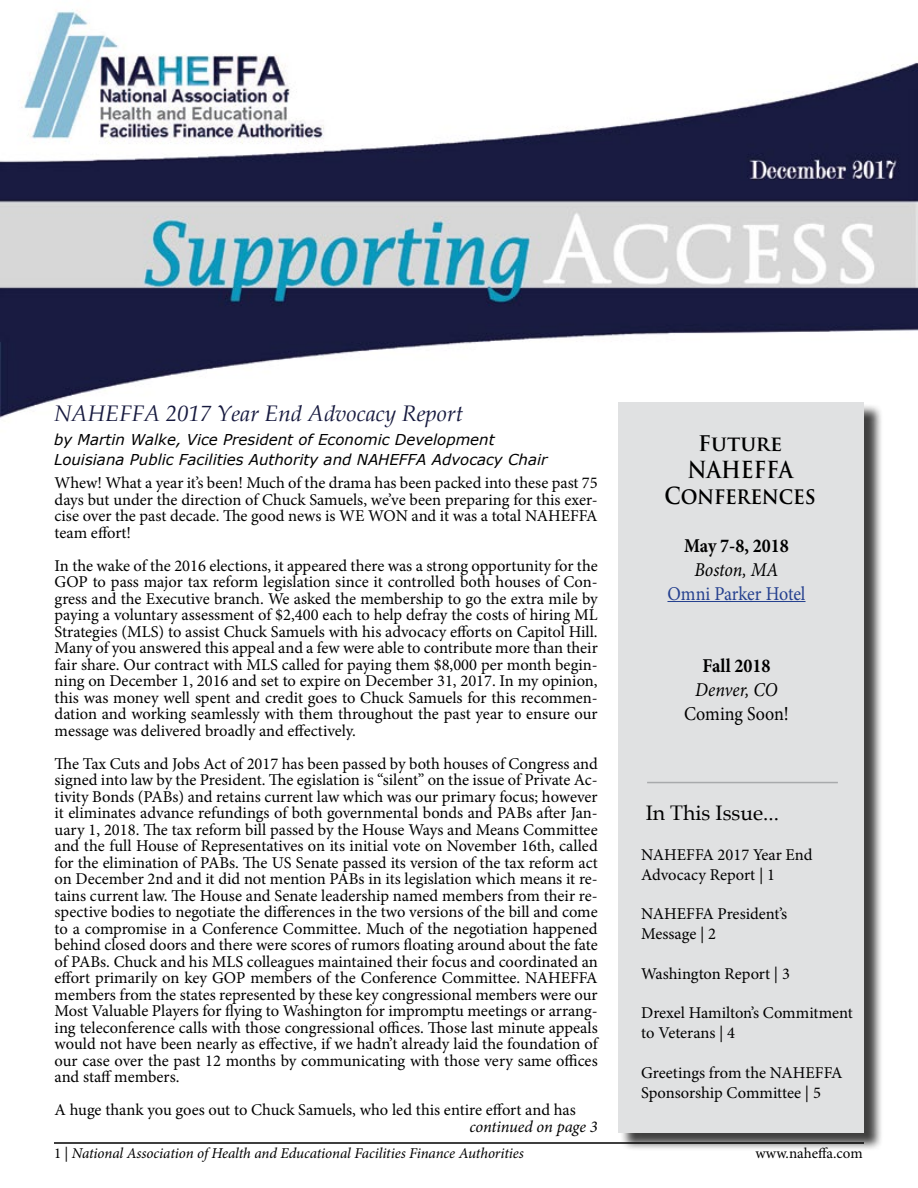
<style>
.page{position:relative;width:918px;height:1188px;background:#fff}
.page>*{position:absolute;margin:0;border:0;box-sizing:border-box;transform-origin:0 0}
.t1{font:700 22.95px/25.2px "Trajan Pro";color:#000;text-align:center;scale:.89 1}
.t2{font:italic 22.5px "Book Antiqua";color:#171a3f}
.t3{font:21px "Book Antiqua";color:#000}
.t4{font:700 21px "Trajan Pro";color:#000}
.t5{font:700 19.65px "Minion Pro";color:#000;scale:.92 1}
.t6{font:italic 19.65px "Minion Pro";color:#000;scale:.92 1}
.t7{font:19.65px "Minion Pro";letter-spacing:-.005em;color:#25408f;scale:.92 1}
.t8{font:19.65px "Minion Pro";color:#000;scale:.92 1}
.t9{font:16.5px/16.5px "Minion Pro";letter-spacing:-.005em;color:#000}
.t10{font:italic 16.5px "Minion Pro";letter-spacing:-.01em;color:#000}
.t11{font:italic 15px/19.5px "Verdana";color:#000}
.t12{font:italic 15px "Minion Pro";letter-spacing:-.01em;color:#000}
.t13{font:15px "Minion Pro";color:#000}
.s1{font-style:normal}
</style>
<div class="page">
<img style="left:0;top:9px;width:918px;height:1124px">
<div style="left:620px;top:404px;width:263px;height:747px;background:#000;opacity:.75"></div>
<div style="left:618px;top:402px;width:246px;height:730px;background:#e0e1e2"></div>
<hr style="left:647px;top:782px;width:191px;height:1px;background:#a8aaac">
<hr style="left:667px;top:601px;width:139px;height:1px;background:#25408f">
<hr style="left:54px;top:1142px;width:810px;height:2px;background:#000">
<h2 class="t2" style="left:54px;top:398px;width:410px">NAHEFFA 2017 Year End Advocacy Report</h2>
<p class="t11" style="left:54px;top:430px;width:495px">by Martin Walke, Vice President of Economic Development<br>Louisiana Public Facilities Authority and NAHEFFA Advocacy Chair</p>
<p class="t4" style="left:698px;top:431px;width:86px">Future</p>
<h1 class="t1" style="left:665px;top:458px;width:172px">NAHEFFA<br>Conferences</h1>
<p class="t5" style="left:684px;top:531px;width:116px">May 7-8, 2018</p>
<p class="t6" style="left:695px;top:556px;width:93px">Boston, MA</p>
<p class="t7" style="left:667px;top:580px;width:152px">Omni Parker Hotel</p>
<p class="t9" style="left:55px;top:475px;width:545px;text-align:justify">Whew! What a year it’s been! Much of the drama has been packed into these past 75 days but under the direction of Chuck Samuels, we’ve been preparing for this exer&shy;cise over the past decade. The good news is WE WON and it was a total NAHEFFA team effort!</p>
<p class="t9" style="left:55px;top:557px;width:545px;text-align:justify">In the wake of the 2016 elections, it appeared there was a strong opportunity for the GOP to pass major tax reform legislation since it controlled both houses of Con&shy;gress and the Executive branch. We asked the membership to go the extra mile by paying a voluntary assessment of $2,400 each to help defray the costs of hiring ML Strategies (MLS) to assist Chuck Samuels with his advocacy efforts on Capitol Hill.<br>Many of you answered this appeal and a few were able to contribute more than their fair share. Our contract with MLS called for paying them $8,000 per month begin&shy;ning on December 1, 2016 and set to expire on December 31, 2017. In my opinion, this was money well spent and credit goes to Chuck Samuels for this recommen&shy;dation and working seamlessly with them throughout the past year to ensure our message was delivered broadly and effectively.</p>
<p class="t9" style="left:55px;top:755px;width:545px;text-align:justify">The Tax Cuts and Jobs Act of 2017 has been passed by both houses of Congress and signed into law by the President. The egislation is “silent” on the issue of Private Ac&shy;tivity Bonds (PABs) and retains current law which was our primary focus; however it eliminates advance refundings of both governmental bonds and PABs after Jan&shy;uary 1, 2018. The tax reform bill passed by the House Ways and Means Committee and the full House of Representatives on its initial vote on November 16th, called for the elimination of PABs. The US Senate passed its version of the tax reform act on December 2nd and it did not mention PABs in its legislation which means it re&shy;tains current law. The House and Senate leadership named members from their re&shy;spective bodies to negotiate the differences in the two versions of the bill and come to a compromise in a Conference Committee. Much of the negotiation happened behind closed doors and there were scores of rumors floating around about the fate of PABs. Chuck and his MLS colleagues maintained their focus and coordinated an effort primarily on key GOP members of the Conference Committee. NAHEFFA members from the states represented by these key congressional members were our Most Valuable Players for flying to Washington for impromptu meetings or arrang&shy;ing teleconference calls with those congressional offices. Those last minute appeals would not have been nearly as effective, if we hadn’t already laid the foundation of our case over the past 12 months by communicating with those very same offices and staff members.</p>
<p class="t9" style="left:55px;top:1102px;width:523px">A huge thank you goes out to Chuck Samuels, who led this entire effort and has</p>
<p class="t10" style="left:469px;top:1115px;width:130px">continued on page 3</p>
<p class="t5" style="left:702px;top:651px;width:76px">Fall 2018</p>
<p class="t6" style="left:695px;top:676px;width:91px">Denver, CO</p>
<p class="t8" style="left:684px;top:700px;width:116px">Coming Soon!</p>
<p class="t3" style="left:646px;top:799px;width:135px">In This Issue...</p>
<p class="t9" style="left:641px;top:845px;width:173px;line-height:19.8px">NAHEFFA 2017 Year End<br>Advocacy Report | 1</p>
<p class="t9" style="left:641px;top:904px;width:148px;line-height:19.8px">NAHEFFA President’s<br>Message | 2</p>
<p class="t9" style="left:641px;top:965px;width:150px">Washington Report | 3</p>
<p class="t9" style="left:641px;top:1003px;width:213px;line-height:19.8px">Drexel Hamilton’s Commitment to Veterans | 4</p>
<p class="t9" style="left:641px;top:1063px;width:203px;line-height:19.8px">Greetings from the NAHEFFA<br>Sponsorship Committee | 5</p>
<p class="t12" style="left:54px;top:1143px;width:471px"><span class="s1">1 |</span> National Association of Health and Educational Facilities Finance Authorities</p>
<p class="t13" style="left:756px;top:1144px;width:109px">www.naheffa.com</p>
</div>
